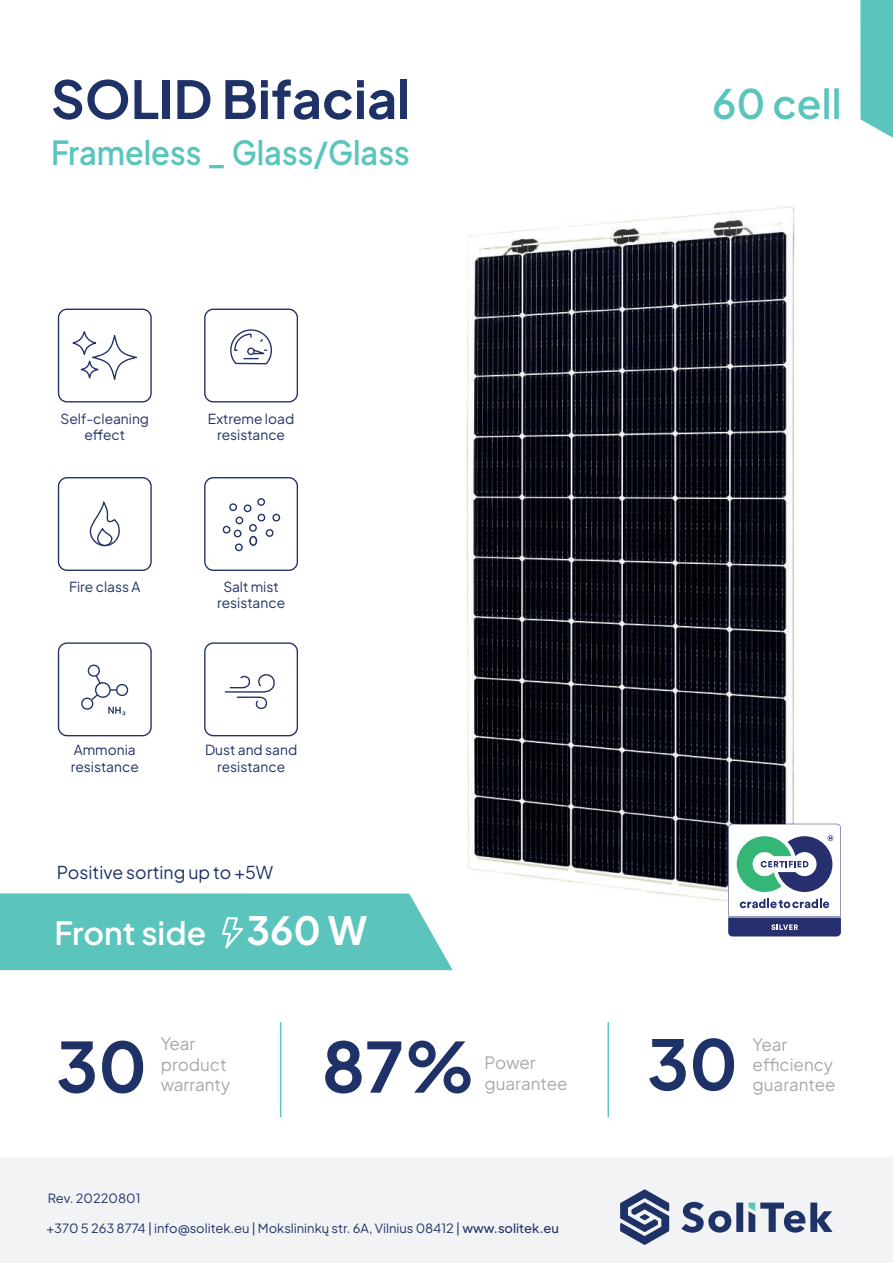
<style>
.page{position:relative;width:893px;height:1263px;background:#fff}
.page>*{position:absolute;margin:0;border:0;box-sizing:border-box;transform-origin:0 0}
.t1{font:700 68.85px "Plus Jakarta Sans";color:#1f3267}
.t2{font:700 52.2px "Plus Jakarta Sans";color:#1f3267}
.t3{font:600 40.5px "Plus Jakarta Sans";color:#5ac4bd}
.t4{font:700 38.85px "Plus Jakarta Sans";color:#fff}
.t5{font:600 33px "Plus Jakarta Sans";color:#5ac4bd;scale:.93 1}
.t6{font:600 31.8px "Plus Jakarta Sans";color:#fff}
.t7{font:17.7px "Plus Jakarta Sans";color:#1f3267}
.t8{font:16.95px/20.4px "Plus Jakarta Sans";color:#a8a9ad}
.t9{font:13.8px/16.5px "Plus Jakarta Sans";color:#203167;text-align:center}
.t10{font:12.6px "Plus Jakarta Sans";color:#203167}
.t11{font:12.6px "Plus Jakarta Sans";color:#1f3267}
.s1{font-weight:500}
</style>
<div class="page">
<div style="left:58px;top:309px;width:94px;height:93px;border:1px solid #203167;border-radius:8px"></div>
<svg style="left:72px;top:332px;width:65px;height:48px"></svg>
<div style="left:204px;top:477px;width:94px;height:94px;border:1px solid #203167;border-radius:8px"></div>
<div style="left:229px;top:503px;width:8px;height:8px;border:1px solid #203167;border-radius:50%"></div>
<div style="left:244px;top:504px;width:7px;height:8px;border:1px solid #203167;border-radius:50%"></div>
<div style="left:257px;top:498px;width:8px;height:8px;border:1px solid #203167;border-radius:50%"></div>
<div style="left:258px;top:514px;width:7px;height:7px;border:1px solid #203167;border-radius:50%"></div>
<div style="left:272px;top:514px;width:8px;height:7px;border:1px solid #203167;border-radius:50%"></div>
<div style="left:266px;top:529px;width:8px;height:8px;border:1px solid #203167;border-radius:50%"></div>
<div style="left:249px;top:536px;width:8px;height:10px;border:2px solid #203167;border-radius:50%"></div>
<div style="left:249px;top:524px;width:8px;height:8px;border:1px solid #203167;border-radius:50%"></div>
<div style="left:235px;top:516px;width:8px;height:8px;border:1px solid #203167;border-radius:50%"></div>
<div style="left:234px;top:530px;width:7px;height:7px;border:1px solid #203167;border-radius:50%"></div>
<div style="left:235px;top:543px;width:8px;height:8px;border:1px solid #203167;border-radius:50%"></div>
<div style="left:223px;top:526px;width:7px;height:7px;border:1px solid #203167;border-radius:50%"></div>
<div style="left:58px;top:477px;width:94px;height:94px;border:1px solid #203167;border-radius:8px"></div>
<svg style="left:89px;top:501px;width:31px;height:46px"></svg>
<div style="left:204px;top:642px;width:94px;height:94px;border:1px solid #203167;border-radius:8px"></div>
<svg style="left:224px;top:674px;width:51px;height:36px"></svg>
<div style="left:204px;top:309px;width:94px;height:93px;border:1px solid #203167;border-radius:8px"></div>
<svg style="left:230px;top:329px;width:42px;height:36px"></svg>
<img style="left:466px;top:206px;width:372px;height:696px">
<div style="left:0;top:1156px;width:893px;height:107px;background:#f2f3f4"></div>
<svg style="left:620px;top:1189px;width:49px;height:56px"></svg>
<svg style="left:681px;top:1202px;width:151px;height:31px"></svg>
<div style="left:0;top:893px;width:453px;height:77px;background:#5ac4bd"></div>
<hr style="left:607px;top:1022px;width:2px;height:95px;background:#5ac4bd">
<hr style="left:280px;top:1022px;width:1px;height:95px;background:#5ac4bd">
<svg style="left:860px;top:0;width:33px;height:138px;background:#67c8c2"></svg>
<svg style="left:728px;top:824px;width:113px;height:112px"></svg>
<div style="left:58px;top:642px;width:94px;height:94px;border:1px solid #203167;border-radius:8px"></div>
<svg style="left:108px;top:707px;width:17px;height:8px"></svg>
<div style="left:95px;top:682px;width:16px;height:16px;border:1px solid #203167;border-radius:50%"></div>
<svg style="left:87px;top:664px;width:15px;height:21px"></svg>
<svg style="left:81px;top:693px;width:18px;height:17px"></svg>
<svg style="left:110px;top:683px;width:18px;height:14px"></svg>
<h2 class="t2" style="left:51px;top:57px;width:361px">SOLID Bifacial</h2>
<h3 class="t5" style="left:51px;top:125px;width:387px">Frameless _ Glass/Glass</h3>
<p class="t9" style="left:60px;top:409px;width:90px">Self-cleaning effect</p>
<p class="t9" style="left:208px;top:409px;width:88px">Extreme load resistance</p>
<p class="t9" style="left:69px;top:577px;width:73px">Fire class A</p>
<p class="t9" style="left:217px;top:577px;width:70px">Salt mist resistance</p>
<p class="t9" style="left:71px;top:740px;width:70px;text-align:left">Ammonia resistance</p>
<p class="t9" style="left:205px;top:740px;width:94px">Dust and sand resistance</p>
<p class="t7" style="left:57px;top:858px;width:218px">Positive sorting up to +5W</p>
<h3 class="t6" style="left:54px;top:907px;width:153px">Front side</h3>
<h3 class="t4" style="left:246px;top:899px;width:123px">360 W</h3>
<h3 class="t3" style="left:712px;top:71px;width:131px">60 cell</h3>
<p class="t8" style="left:161px;top:1032px;width:71px">Year product warranty</p>
<h1 class="t1" style="left:56px;top:1011px;width:92px">30</h1>
<h1 class="t1" style="left:322px;top:1011px;width:155px">87%</h1>
<h1 class="t1" style="left:647px;top:1008px;width:92px">30</h1>
<p class="t8" style="left:485px;top:1051px;width:85px">Power guarantee</p>
<p class="t8" style="left:753px;top:1032px;width:85px">Year efficiency guarantee</p>
<p class="t11" style="left:48px;top:1187px;width:94px">Rev. 20220801</p>
<p class="t10" style="left:46px;top:1217px;width:514px">+370 5 263 8774 | info@solitek.eu | Mokslininkų str. 6A, Vilnius 08412 | <span class="s1">www.solitek.eu</span></p>
</div>
